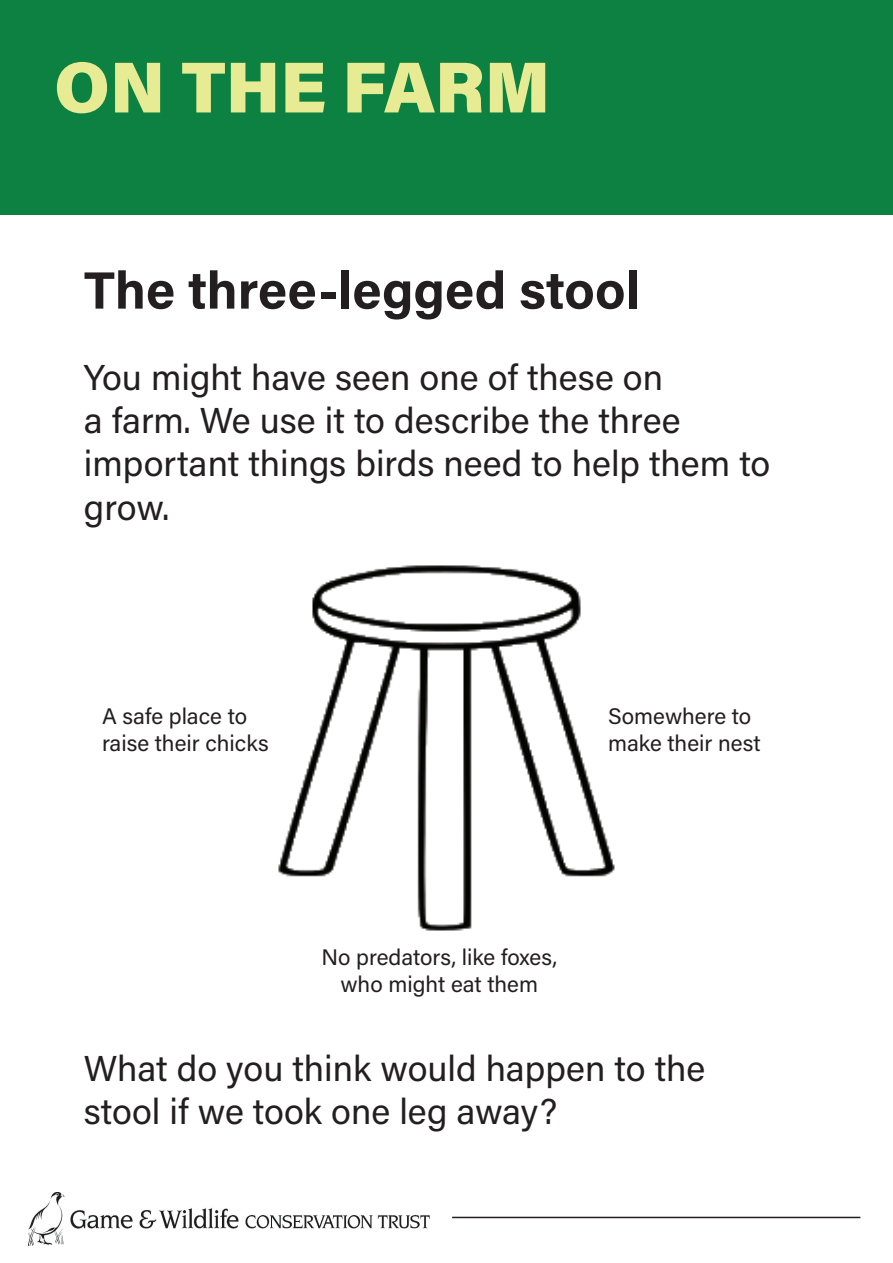
<style>
.page{position:relative;width:893px;height:1263px;background:#fff}
.page>*{position:absolute;margin:0;border:0;box-sizing:border-box;transform-origin:0 0}
.t1{font:900 72px "Acumin Pro";color:#e7eb93}
.t2{font:700 52.5px "Acumin Pro";color:#231f20}
.t3{font:36px/43.2px "Acumin Pro";color:#231f20}
.t4{font:22.5px/27px "Acumin Pro";color:#231f20}
</style>
<div class="page">
<img style="left:29px;top:1192px;width:401px;height:53px">
<hr style="left:452px;top:1217px;width:408px;height:1px;background:#231f20">
<div style="left:0;top:0;width:893px;height:215px;background:#0d8141"></div>
<img style="left:278px;top:565px;width:337px;height:366px">
<h1 class="t1" style="left:54px;top:36px;width:498px">ON THE FARM</h1>
<h2 class="t2" style="left:84px;top:253px;width:557px">The three-legged stool</h2>
<p class="t3" style="left:84px;top:354px;width:688px">You might have seen one of these on<br>a farm. We use it to describe the three important things birds need to help them to grow.</p>
<p class="t4" style="left:102px;top:702px;width:168px">A safe place to raise their chicks</p>
<p class="t4" style="left:608px;top:702px;width:154px">Somewhere to make their nest</p>
<p class="t4" style="left:321px;top:943px;width:237px;text-align:center">No predators, like foxes, who might eat them</p>
<p class="t3" style="left:84px;top:1045px;width:623px">What do you think would happen to the stool if we took one leg away?</p>
</div>
